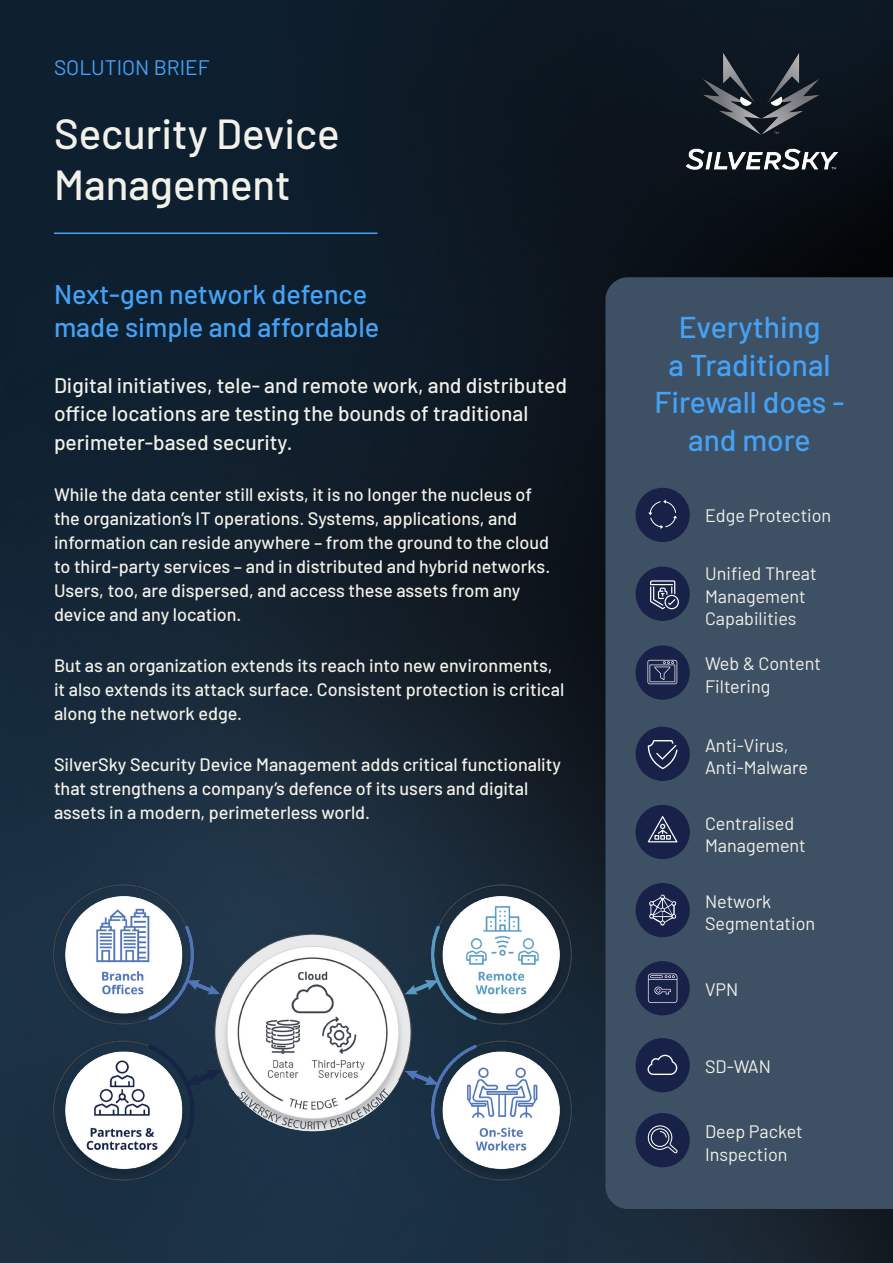
<style>
.page{position:relative;width:893px;height:1263px;background:#fff}
.page>*{position:absolute;margin:0;border:0;box-sizing:border-box;transform-origin:0 0}
.t1{font:500 42px/50.4px "Barlow";color:#f1f1e9}
.t2{font:500 30px/37.5px "Barlow";color:#44a2f7;text-align:center}
.t3{font:500 27px/33px "Barlow";color:#44a2f7}
.t4{font:500 21px/28.5px "Barlow";color:#f1f1e9}
.t5{font:21px "Barlow";color:#44a2f7}
.t6{font:500 18px/24px "Barlow";color:#f1f1e9}
.t7{font:18px/22.5px "Barlow";color:#f1f1e9}
</style>
<div class="page">
<img style="left:0;top:0;width:893px;height:1263px">
<img style="left:672px;top:36px;width:181px;height:150px">
<hr style="left:54px;top:233px;width:323px;height:1px;background:#44a2f7">
<div style="left:605px;top:277px;width:288px;height:932px;background:#3e5164"></div>
<div style="left:635px;top:488px;width:55px;height:54px;background:#182148;border-radius:50%"></div>
<div style="left:635px;top:567px;width:55px;height:54px;background:#182148;border-radius:50%"></div>
<div style="left:635px;top:645px;width:55px;height:55px;background:#182148;border-radius:50%"></div>
<div style="left:635px;top:727px;width:55px;height:54px;background:#182148;border-radius:50%"></div>
<div style="left:635px;top:805px;width:55px;height:54px;background:#182148;border-radius:50%"></div>
<div style="left:635px;top:883px;width:55px;height:54px;background:#182148;border-radius:50%"></div>
<div style="left:635px;top:961px;width:55px;height:54px;background:#182148;border-radius:50%"></div>
<div style="left:635px;top:1038px;width:55px;height:54px;background:#182148;border-radius:50%"></div>
<div style="left:635px;top:1113px;width:55px;height:54px;background:#182148;border-radius:50%"></div>
<svg style="left:648px;top:500px;width:29px;height:29px"></svg>
<svg style="left:650px;top:580px;width:29px;height:29px"></svg>
<svg style="left:647px;top:660px;width:30px;height:24px"></svg>
<svg style="left:648px;top:740px;width:29px;height:29px"></svg>
<svg style="left:648px;top:816px;width:29px;height:26px"></svg>
<svg style="left:649px;top:895px;width:27px;height:30px"></svg>
<svg style="left:648px;top:973px;width:29px;height:30px"></svg>
<svg style="left:647px;top:1055px;width:30px;height:20px"></svg>
<svg style="left:648px;top:1125px;width:29px;height:28px"></svg>
<img style="left:45px;top:859px;width:590px;height:358px">
<p class="t5" style="left:54px;top:52px;width:157px">SOLUTION BRIEF</p>
<h1 class="t1" style="left:54px;top:106px;width:287px">Security Device<br>Management</h1>
<h3 class="t3" style="left:54px;top:276px;width:327px">Next-gen network defence made simple and affordable</h3>
<p class="t4" style="left:54px;top:369px;width:515px">Digital initiatives, tele- and remote work, and distributed office locations are testing the bounds of traditional perimeter-based security.</p>
<p class="t6" style="left:54px;top:481px;width:498px">While the data center still exists, it is no longer the nucleus of the organization’s IT operations. Systems, applications, and information can reside anywhere – from the ground to the cloud to third-party services – and in distributed and hybrid networks.<br>Users, too, are dispersed, and access these assets from any device and any location.</p>
<p class="t6" style="left:54px;top:652px;width:512px">But as an organization extends its reach into new environments, it also extends its attack surface. Consistent protection is critical along the network edge.</p>
<p class="t6" style="left:54px;top:751px;width:509px">SilverSky Security Device Management adds critical functionality that strengthens a company’s defence of its users and digital assets in a modern, perimeterless world.</p>
<h2 class="t2" style="left:654px;top:306px;width:192px">Everything<br>a Traditional<br>Firewall does - and more</h2>
<p class="t7" style="left:705px;top:503px;width:128px">Edge Protection</p>
<p class="t7" style="left:705px;top:561px;width:113px">Unified Threat<br>Management<br>Capabilities</p>
<p class="t7" style="left:705px;top:651px;width:117px">Web &amp; Content<br>Filtering</p>
<p class="t7" style="left:705px;top:732px;width:105px">Anti-Virus,<br>Anti-Malware</p>
<p class="t7" style="left:705px;top:811px;width:102px">Centralised<br>Management</p>
<p class="t7" style="left:705px;top:889px;width:112px">Network<br>Segmentation</p>
<p class="t7" style="left:705px;top:976px;width:35px">VPN</p>
<p class="t7" style="left:705px;top:1053px;width:67px">SD-WAN</p>
<p class="t7" style="left:705px;top:1119px;width:99px">Deep Packet<br>Inspection</p>
</div>
